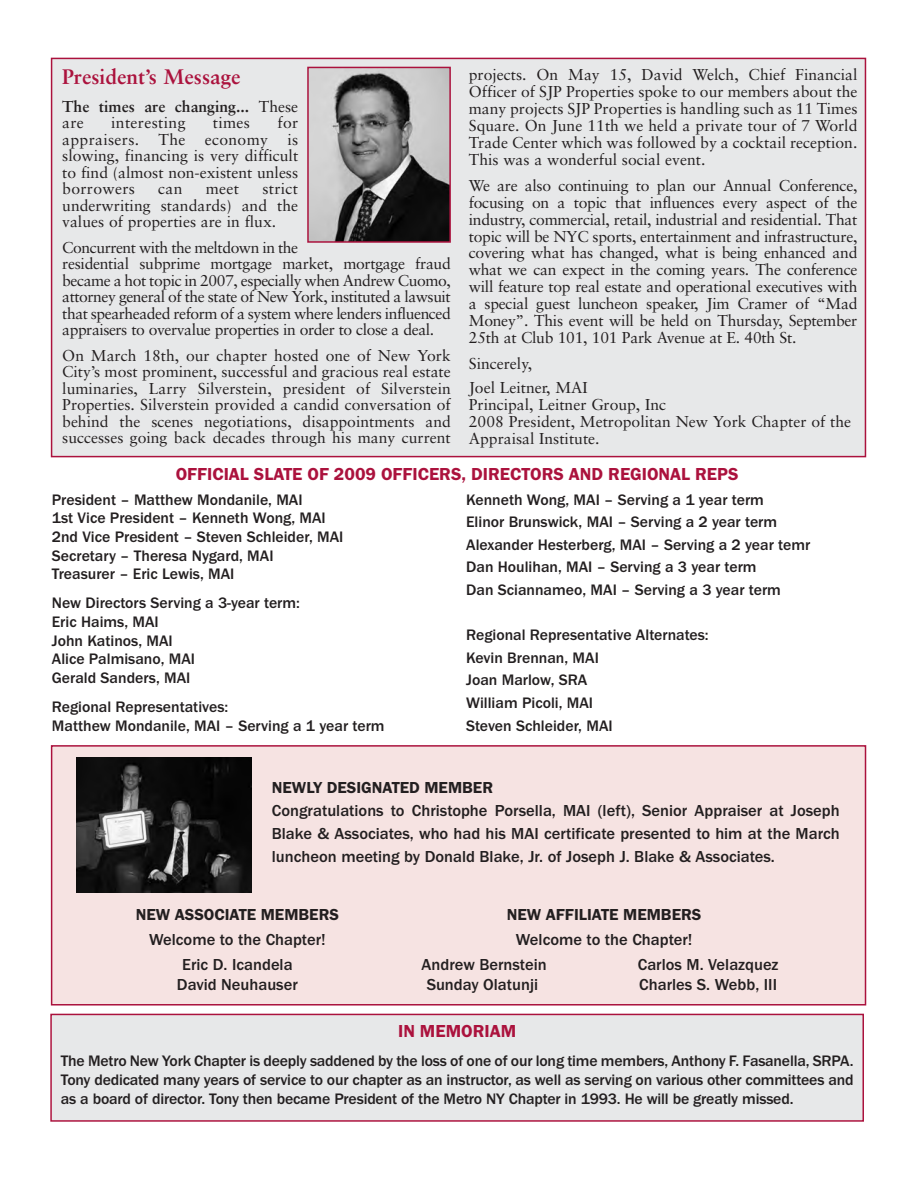
<style>
.page{position:relative;width:918px;height:1188px;background:#fff}
.page>*{position:absolute;margin:0;border:0;box-sizing:border-box;transform-origin:0 0}
.t1{font:700 21px "Sabon";color:#ab123d}
.t2{font:600 18px "Franklin Gothic";color:#ab123d}
.t3{font:500 16.5px/23.1px "Franklin Gothic";color:#231f20;text-align:justify}
.t4{font:600 16.5px "Franklin Gothic";color:#231f20}
.t5{font:15.75px/17px "Sabon";color:#231f20;text-align:justify}
.t6{font:500 15.75px/18.8px "Franklin Gothic";color:#231f20}
.t7{font:15.75px/16.5px "Sabon";letter-spacing:-.03em;color:#231f20}
.t8{font:700 15.75px/16.5px "Sabon";color:#231f20}
.t9{font:15.75px "Sabon";letter-spacing:.02em;color:#231f20}
.s1{font-weight:400}
</style>
<div class="page">
<div style="left:52px;top:747px;width:813px;height:257px;background:#f6e3e2"></div>
<div style="left:51px;top:745px;width:815px;height:261px;border:2px solid #ab123d"></div>
<div style="left:52px;top:59px;width:813px;height:397px;background:#e7e8e9"></div>
<div style="left:51px;top:58px;width:815px;height:399px;border:2px solid #ab123d"></div>
<img style="left:310px;top:70px;width:138px;height:170px">
<div style="left:307px;top:67px;width:144px;height:176px;border:2px solid #ab123d"></div>
<img style="left:76px;top:757px;width:175px;height:135px">
<div style="left:52px;top:1015px;width:810px;height:105px;background:#e7e8e9"></div>
<div style="left:50px;top:1014px;width:814px;height:108px;border:2px solid #ab123d"></div>
<h1 class="t1" style="left:62px;top:68px;width:180px">President’s Message</h1>
<p class="t8" style="left:62px;top:99px;width:238px">The times are changing... <span class="s1">These are</span></p>
<p class="t5" style="left:62px;top:116px;width:238px;line-height:16.5px;text-indent:215px">for appraisers. The economy is slowing, financing is very difficult to find (almost non-existent unless borrowers</p>
<p class="t9" style="left:111px;top:116px;width:76px">interesting</p>
<p class="t5" style="left:213px;top:115px;width:39px">times</p>
<p class="t5" style="left:62px;top:182px;width:237px;line-height:16.5px;text-indent:200px">strict underwriting standards) and the values of properties are in flux.</p>
<p class="t7" style="left:62px;top:240px;width:390px">Concurrent with the meltdown in the<br>residential subprime mortgage market, mortgage fraud became a hot topic in 2007, especially when Andrew Cuomo, attorney general of the state of New York, instituted a lawsuit that spearheaded reform of a system where lenders influenced appraisers to overvalue properties in order to close a deal.</p>
<p class="t5" style="left:62px;top:348px;width:390px;line-height:16.5px">On March 18th, our chapter hosted one of New York City’s most prominent, successful and gracious real estate luminaries, Larry Silverstein, president of Silverstein Properties. Silverstein provided a candid conversation of behind the scenes negotiations, disappointments and successes going back decades through his many current</p>
<p class="t5" style="left:158px;top:181px;width:26px">can</p>
<p class="t5" style="left:206px;top:181px;width:35px">meet</p>
<p class="t5" style="left:469px;top:68px;width:390px">projects. On May 15, David Welch, Chief Financial Officer of SJP Properties spoke to our members about the many projects SJP Properties is handling such as 11 Times Square. On June 11th we held a private tour of 7 World Trade Center which was followed by a cocktail reception.<br>This was a wonderful social event.</p>
<p class="t5" style="left:469px;top:178px;width:390px">We are also continuing to plan our Annual Conference, focusing on a topic that influences every aspect of the industry, commercial, retail, industrial and residential. That topic will be NYC sports, entertainment and infrastructure, covering what has changed, what is being enhanced and what we can expect in the coming years. The conference will feature top real estate and operational executives with a special guest luncheon speaker, Jim Cramer of “Mad Money”. This event will be held on Thursday, September 25th at Club 101, 101 Park Avenue at E. 40th St.</p>
<p class="t5" style="left:469px;top:353px;width:120px;line-height:24px">Sincerely,<br>Joel Leitner, MAI</p>
<p class="t5" style="left:469px;top:397px;width:384px;text-align:left">Principal, Leitner Group, Inc<br>2008 President, Metropolitan New York Chapter of the<br>Appraisal Institute.</p>
<p class="t2" style="left:176px;top:463px;width:564px">OFFICIAL SLATE OF 2009 OFFICERS, DIRECTORS AND REGIONAL REPS</p>
<p class="t6" style="left:52px;top:490px;width:293px">President – Matthew Mondanile, MAI<br>1st Vice President – Kenneth Wong, MAI 2nd Vice President – Steven Schleider, MAI Secretary – Theresa Nygard, MAI<br>Treasurer – Eric Lewis, MAI</p>
<p class="t6" style="left:52px;top:593px;width:250px">New Directors Serving a 3-year term:<br>Eric Haims, MAI<br>John Katinos, MAI<br>Alice Palmisano, MAI<br>Gerald Sanders, MAI</p>
<p class="t6" style="left:52px;top:697px;width:334px">Regional Representatives:<br>Matthew Mondanile, MAI – Serving a 1 year term</p>
<p class="t6" style="left:466px;top:488px;width:346px;line-height:22.6px">Kenneth Wong, MAI – Serving a 1 year term<br>Elinor Brunswick, MAI – Serving a 2 year term Alexander Hesterberg, MAI – Serving a 2 year temr Dan Houlihan, MAI – Serving a 3 year term<br>Dan Sciannameo, MAI – Serving a 3 year term</p>
<p class="t6" style="left:466px;top:623px;width:244px;line-height:22.6px">Regional Representative Alternates:<br>Kevin Brennan, MAI<br>Joan Marlow, SRA<br>William Picoli, MAI<br>Steven Schleider, MAI</p>
<p class="t4" style="left:272px;top:777px;width:223px">NEWLY DESIGNATED MEMBER</p>
<p class="t3" style="left:272px;top:798px;width:569px">Congratulations to Christophe Porsella, MAI (left), Senior Appraiser at Joseph Blake &amp; Associates, who had his MAI certificate presented to him at the March luncheon meeting by Donald Blake, Jr. of Joseph J. Blake &amp; Associates.</p>
<p class="t4" style="left:136px;top:905px;width:205px">NEW ASSOCIATE MEMBERS</p>
<p class="t3" style="left:149px;top:927px;width:178px;line-height:25.2px;text-align:center">Welcome to the Chapter!<br>Eric D. Icandela</p>
<p class="t3" style="left:177px;top:973px;width:122px">David Neuhauser</p>
<p class="t4" style="left:507px;top:905px;width:196px">NEW AFFILIATE MEMBERS</p>
<p class="t3" style="left:422px;top:927px;width:272px;line-height:25.2px;text-indent:94px">Welcome to the Chapter!<br>Andrew Bernstein</p>
<p class="t3" style="left:638px;top:953px;width:142px">Carlos M. Velazquez</p>
<p class="t3" style="left:427px;top:973px;width:113px">Sunday Olatunji</p>
<p class="t3" style="left:639px;top:973px;width:139px">Charles S. Webb, III</p>
<p class="t2" style="left:398px;top:1020px;width:119px">IN MEMORIAM</p>
<p class="t6" style="left:61px;top:1051px;width:794px;text-align:justify">The Metro New York Chapter is deeply saddened by the loss of one of our long time members, Anthony F. Fasanella, SRPA.<br>Tony dedicated many years of service to our chapter as an instructor, as well as serving on various other committees and as a board of director. Tony then became President of the Metro NY Chapter in 1993. He will be greatly missed.</p>
</div>
